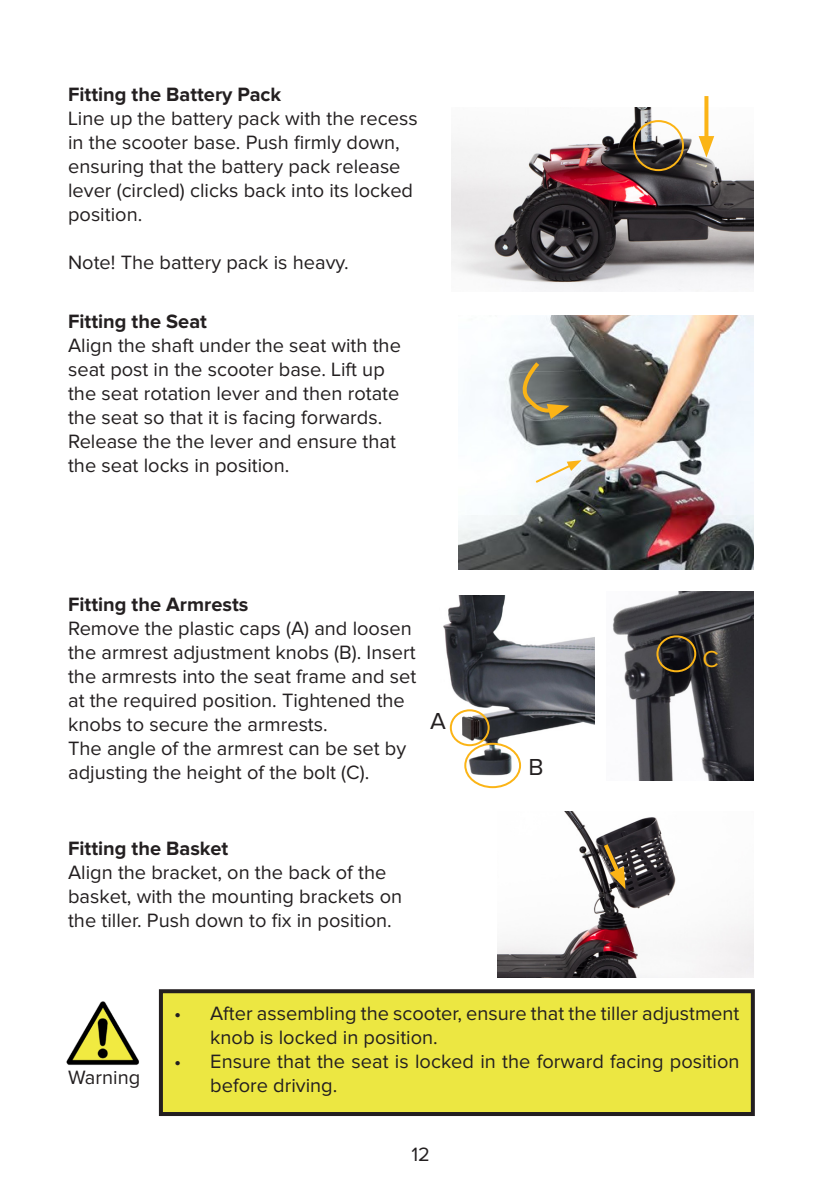
<style>
.page{position:relative;width:840px;height:1191px;background:#fff}
.page>*{position:absolute;margin:0;border:0;box-sizing:border-box;transform-origin:0 0}
.Page_Headings{font:24px "Proxima Nova";color:#231f20}
.Page_Headings-2{font:24px "Proxima Nova";color:#fbb416}
.Page_Headings-3{font:20px/24px "Proxima Nova";color:#231f20}
.Body_Copy{font:20px/24px "Proxima Nova";color:#231f20}
.Page_Headings-4{font:700 20px "Proxima Nova";color:#231f20}
.Body_Copy-2{font:700 20px "Proxima Nova";color:#231f20}
.Bold{font:20px "Proxima Nova";color:#231f20}
</style>
<div class="page">
<img style="left:451px;top:108px;width:301px;height:183px">
<svg style="left:704px;top:96px;width:4px;height:40px"></svg>
<svg style="left:698px;top:136px;width:15px;height:21px"></svg>
<div style="left:632px;top:120px;width:51px;height:51px;border:2px solid #fbb416;border-radius:50%"></div>
<img style="left:458px;top:316px;width:294px;height:253px">
<svg style="left:533px;top:460px;width:48px;height:24px"></svg>
<svg style="left:519px;top:358px;width:50px;height:61px;background:#7e7863"></svg>
<img style="left:443px;top:595px;width:151px;height:194px">
<div style="left:449px;top:709px;width:40px;height:37px;border:2px solid #fbb416;border-radius:50%"></div>
<div style="left:464px;top:743px;width:56px;height:45px;border:2px solid #fbb416;border-radius:50%"></div>
<div style="left:161px;top:991px;width:591px;height:123px;background:#ece742"></div>
<div style="left:159px;top:989px;width:595px;height:127px;border:4px solid #231f20"></div>
<img style="left:66px;top:1001px;width:73px;height:64px">
<img style="left:497px;top:811px;width:255px;height:166px">
<svg style="left:600px;top:839px;width:25px;height:50px"></svg>
<img style="left:612px;top:591px;width:141px;height:190px">
<div style="left:656px;top:635px;width:39px;height:37px;border:2px solid #fbb416;border-radius:50%"></div>
<p class="Body_Copy-2" style="left:68px;top:85px;width:214px">Fitting the Battery Pack</p>
<p class="Body_Copy" style="left:68px;top:107px;width:351px">Line up the battery pack with the recess in the scooter base. Push firmly down, ensuring that the battery pack release lever (circled) clicks back into its locked position.</p>
<p class="Body_Copy" style="left:68px;top:251px;width:282px">Note! The battery pack is heavy.</p>
<p class="Page_Headings-4" style="left:68px;top:312px;width:140px">Fitting the Seat</p>
<p class="Page_Headings-3" style="left:68px;top:334px;width:334px">Align the shaft under the seat with the seat post in the scooter base. Lift up the seat rotation lever and then rotate the seat so that it is facing forwards.<br>Release the the lever and ensure that the seat locks in position.</p>
<p class="Page_Headings-4" style="left:68px;top:595px;width:182px">Fitting the Armrests</p>
<p class="Page_Headings-3" style="left:68px;top:617px;width:349px">Remove the plastic caps (A) and loosen the armrest adjustment knobs (B). Insert the armrests into the seat frame and set at the required position. Tightened the knobs to secure the armrests.</p>
<p class="Page_Headings-3" style="left:68px;top:737px;width:339px">The angle of the armrest can be set by adjusting the height of the bolt (C).</p>
<p class="Page_Headings" style="left:430px;top:710px;width:17px">A</p>
<p class="Page_Headings-4" style="left:68px;top:839px;width:162px">Fitting the Basket</p>
<p class="Page_Headings-3" style="left:68px;top:861px;width:335px">Align the bracket, on the back of the basket, with the mounting brackets on the tiller. Push down to fix in position.</p>
<p class="Page_Headings" style="left:528px;top:755px;width:17px">B</p>
<p class="Page_Headings-2" style="left:702px;top:648px;width:18px">C</p>
<p class="Page_Headings-3" style="left:210px;top:1002px;width:530px;text-indent:-36px">• After assembling the scooter, ensure that the tiller adjustment knob is locked in position.</p>
<p class="Page_Headings-3" style="left:174px;top:1050px;width:566px">• Ensure that the seat is locked in the forward facing position</p>
<p class="Bold" style="left:68px;top:1068px;width:74px">Warning</p>
<p class="Page_Headings-3" style="left:210px;top:1074px;width:128px">before driving.</p>
<p class="Page_Headings-3" style="left:411px;top:1143px;width:20px">12</p>
</div>
